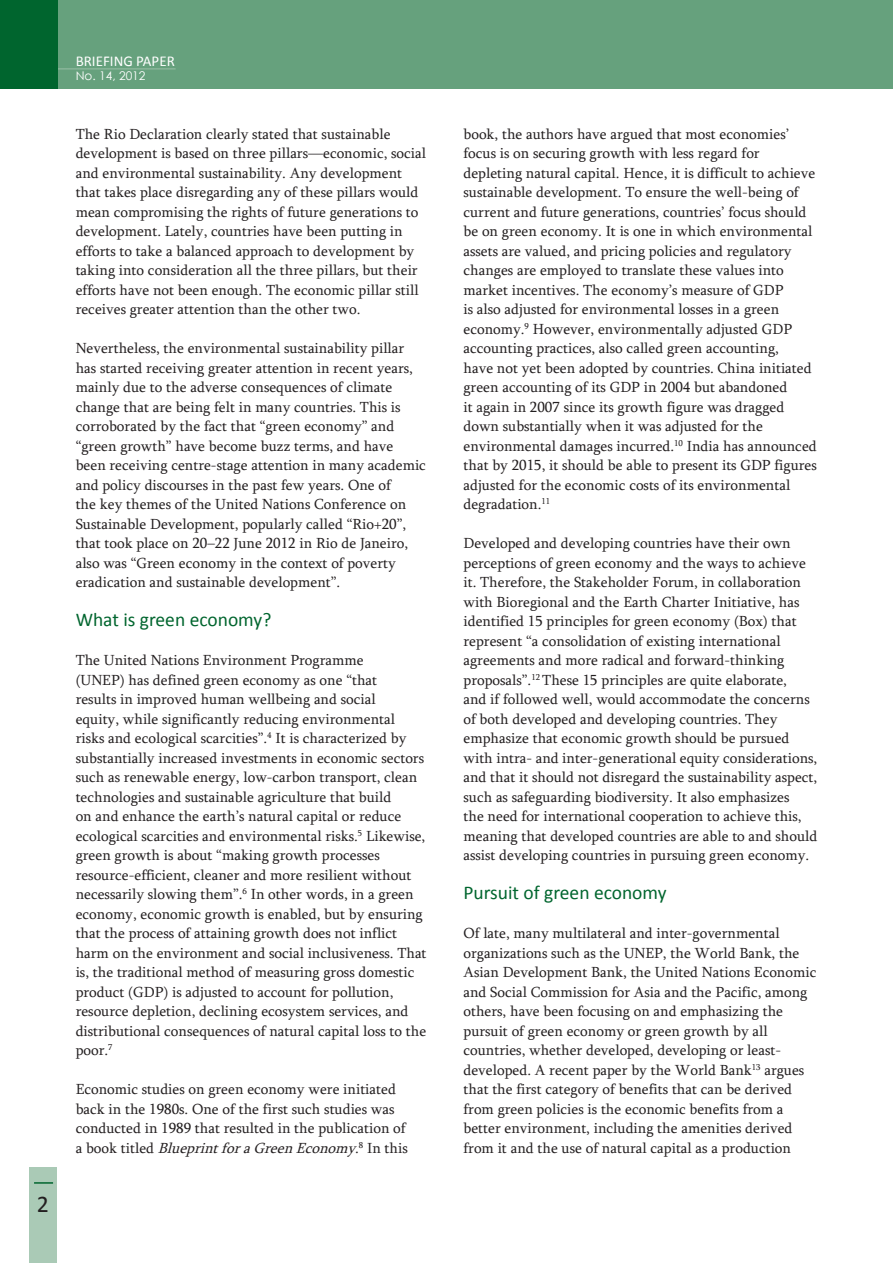
<style>
.page{position:relative;width:893px;height:1263px;background:#fff}
.page>*{position:absolute;margin:0;border:0;box-sizing:border-box;transform-origin:0 0}
.t1{font:24px "Calibri";color:#231f20}
.t2{font:19.5px "Calibri";color:#00652e}
.t3{font:15px/19.5px "Sylfaen";color:#231f20}
.t4{font:15px "Calibri";color:#fff}
.t5{font:12px "Century Gothic";color:#fff}
.s1{font-style:italic}
</style>
<div class="page">
<div style="left:30px;top:1168px;width:27px;height:95px;background:#aacab6"></div>
<svg style="left:34px;top:1182px;width:19px;height:2px"></svg>
<div style="left:53px;top:0;width:840px;height:88px;background:#66a17d"></div>
<hr style="left:54px;top:69px;width:122px;height:1px;background:#9bc0a8">
<div style="left:0;top:0;width:57px;height:88px;background:#00652e"></div>
<h1 class="t1" style="left:37px;top:1194px;width:14px">2</h1>
<p class="t4" style="left:76px;top:54px;width:101px">BRIEFING PAPER</p>
<p class="t5" style="left:76px;top:68px;width:71px">No. 14, 2012</p>
<p class="t3" style="left:76px;top:125px;width:352px">The Rio Declaration clearly stated that sustainable development is based on three pillars—economic, social and environmental sustainability. Any development that takes place disregarding any of these pillars would mean compromising the rights of future generations to development. Lately, countries have been putting in efforts to take a balanced approach to development by taking into consideration all the three pillars, but their efforts have not been enough. The economic pillar still receives greater attention than the other two.</p>
<p class="t3" style="left:76px;top:340px;width:352px">Nevertheless, the environmental sustainability pillar has started receiving greater attention in recent years, mainly due to the adverse consequences of climate change that are being felt in many countries. This is corroborated by the fact that “green economy” and “green growth” have become buzz terms, and have been receiving centre-stage attention in many academic and policy discourses in the past few years. One of<br>the key themes of the United Nations Conference on Sustainable Development, popularly called “Rio+20”, that took place on 20–22 June 2012 in Rio de Janeiro, also was “Green economy in the context of poverty eradication and sustainable development”.</p>
<h2 class="t2" style="left:76px;top:611px;width:197px">What is green economy?</h2>
<p class="t3" style="left:76px;top:652px;width:352px">The United Nations Environment Programme<br>(UNEP) has defined green economy as one “that<br>results in improved human wellbeing and social<br>equity, while significantly reducing environmental risks and ecological scarcities”.<sup>4</sup> It is characterized by substantially increased investments in economic sectors such as renewable energy, low-carbon transport, clean technologies and sustainable agriculture that build<br>on and enhance the earth’s natural capital or reduce ecological scarcities and environmental risks.<sup>5</sup> Likewise, green growth is about “making growth processes resource-efficient, cleaner and more resilient without necessarily slowing them”.<sup>6</sup> In other words, in a green economy, economic growth is enabled, but by ensuring that the process of attaining growth does not inflict harm on the environment and social inclusiveness. That is, the traditional method of measuring gross domestic product (GDP) is adjusted to account for pollution, resource depletion, declining ecosystem services, and distributional consequences of natural capital loss to the poor.<sup>7</sup></p>
<p class="t3" style="left:76px;top:1081px;width:334px">Economic studies on green economy were initiated back in the 1980s. One of the first such studies was conducted in 1989 that resulted in the publication of a b o o k t i t l e d <span class="s1">BlueprintforaGreen Economy</span>. <sup>8</sup> I n t h i s</p>
<p class="t3" style="left:463px;top:125px;width:355px">book, the authors have argued that most economies’ focus is on securing growth with less regard for depleting natural capital. Hence, it is difficult to achieve sustainable development. To ensure the well-being of current and future generations, countries’ focus should be on green economy. It is one in which environmental assets are valued, and pricing policies and regulatory changes are employed to translate these values into market incentives. The economy’s measure of GDP<br>is also adjusted for environmental losses in a green economy.<sup>9</sup> However, environmentally adjusted GDP accounting practices, also called green accounting,<br>have not yet been adopted by countries. China initiated green accounting of its GDP in 2004 but abandoned<br>it again in 2007 since its growth figure was dragged down substantially when it was adjusted for the environmental damages incurred.<sup>10</sup> India has announced that by 2015, it should be able to present its GDP figures adjusted for the economic costs of its environmental degradation.<sup>11</sup></p>
<p class="t3" style="left:463px;top:535px;width:355px">Developed and developing countries have their own perceptions of green economy and the ways to achieve it. Therefore, the Stakeholder Forum, in collaboration with Bioregional and the Earth Charter Initiative, has identified 15 principles for green economy (Box) that represent “a consolidation of existing international agreements and more radical and forward-thinking proposals”.<sup>12</sup> These 15 principles are quite elaborate,<br>and if followed well, would accommodate the concerns of both developed and developing countries. They emphasize that economic growth should be pursued with intra- and inter-generational equity considerations, and that it should not disregard the sustainability aspect, such as safeguarding biodiversity. It also emphasizes<br>the need for international cooperation to achieve this, meaning that developed countries are able to and should assist developing countries in pursuing green economy.</p>
<h2 class="t2" style="left:463px;top:884px;width:205px">Pursuit of green economy</h2>
<p class="t3" style="left:463px;top:925px;width:354px">Of late, many multilateral and inter-governmental organizations such as the UNEP, the World Bank, the Asian Development Bank, the United Nations Economic and Social Commission for Asia and the Pacific, among others, have been focusing on and emphasizing the pursuit of green economy or green growth by all countries, whether developed, developing or least&shy;developed. A recent paper by the World Bank<sup>13</sup> argues that the first category of benefits that can be derived from green policies is the economic benefits from a better environment, including the amenities derived from it and the use of natural capital as a production</p>
</div>
